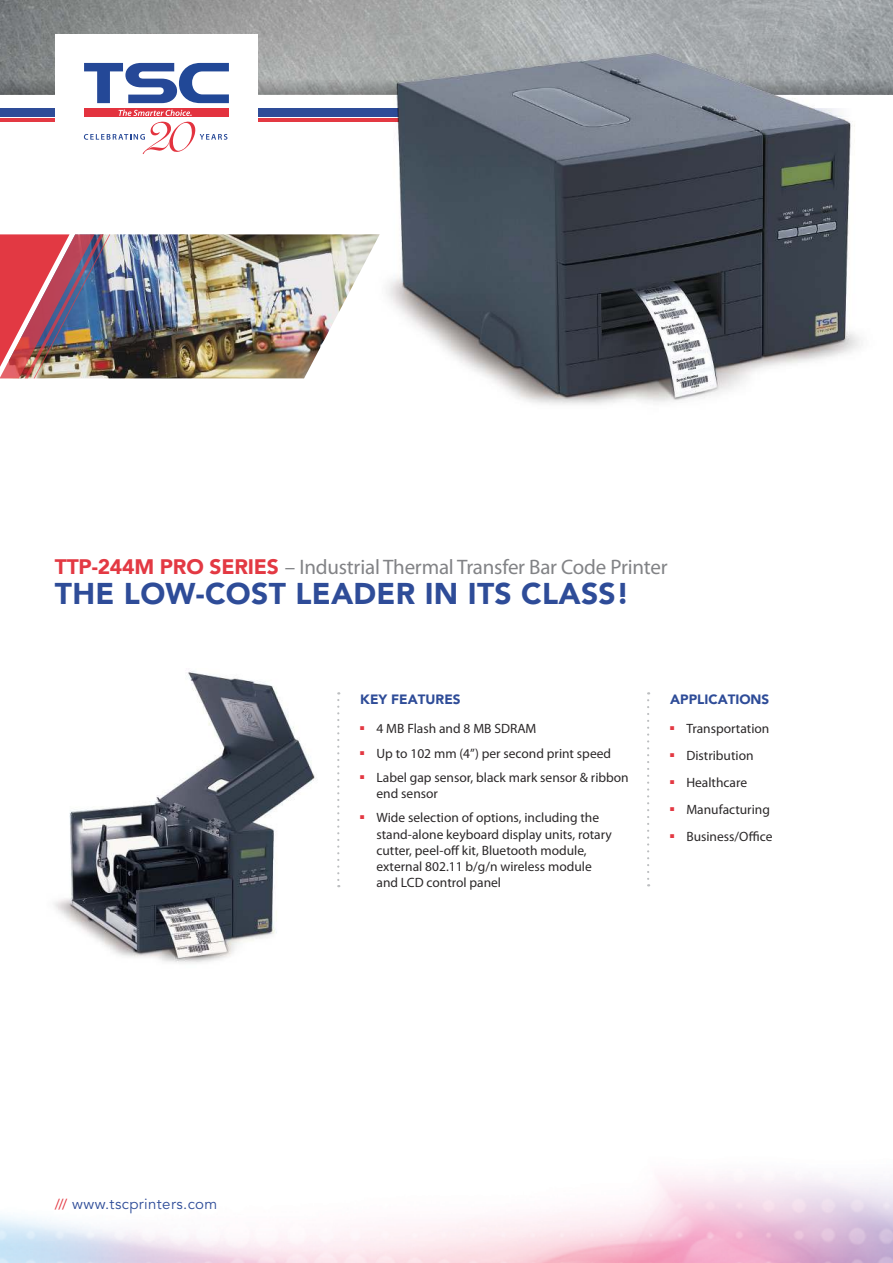
<style>
.page{position:relative;width:893px;height:1263px;background:#fff}
.page>*{position:absolute;margin:0;border:0;box-sizing:border-box;transform-origin:0 0}
.t1{font:900 30px "Avenir";letter-spacing:.01em;color:#2e4c98}
.t2{font:21px "Myriad Pro";letter-spacing:-.01em;color:#828386}
.t3{font:15px "Avenir";letter-spacing:.025em;color:#2e4c98}
.t4{font:13.5px/16.2px "Myriad Pro";color:#2b2829}
.t5{font:900 13.5px "Avenir";color:#2e4c98}
.s1{font-family:"Avenir";font-weight:900;color:#e33943}
.s2{font-family:"Myriad Pro";color:#e33943}
</style>
<div class="page">
<img style="left:0;top:0;width:893px;height:80px">
<img style="left:0;top:80px;width:348px;height:15px">
<img style="left:0;top:108px;width:348px;height:8px">
<img style="left:0;top:119px;width:348px;height:2px">
<div style="left:55px;top:34px;width:203px;height:153px;background:#fff"></div>
<svg style="left:84px;top:63px;width:145px;height:40px"></svg>
<div style="left:84px;top:108px;width:145px;height:9px;background:#e3333f"></div>
<svg style="left:119px;top:110px;width:73px;height:6px"></svg>
<svg style="left:84px;top:122px;width:143px;height:32px"></svg>
<img style="left:110px;top:234px;width:238px;height:144px">
<img style="left:0;top:234px;width:110px;height:144px">
<img style="left:348px;top:17px;width:545px;height:388px">
<img style="left:398px;top:53px;width:452px;height:344px">
<img style="left:54px;top:671px;width:287px;height:292px">
<svg style="left:337px;top:700px;width:2px;height:187px"></svg>
<svg style="left:647px;top:700px;width:2px;height:186px"></svg>
<h2 class="t2" style="left:55px;top:559px;width:614px"><span class="s1">TTP-244M PRO SERIES</span> – Industrial Thermal Transfer Bar Code Printer</h2>
<h1 class="t1" style="left:55px;top:576px;width:576px">THE LOW-COST LEADER IN ITS CLASS!</h1>
<p class="t3" style="left:55px;top:1198px;width:164px"><span class="s2">///</span> www.tscprinters.com</p>
<p class="t5" style="left:360px;top:691px;width:102px">KEY FEATURES</p>
<p class="t4" style="left:360px;top:722px;width:178px"><sup>■</sup> 4 MB Flash and 8 MB SDRAM</p>
<p class="t4" style="left:360px;top:746px;width:252px"><sup>■</sup> Up to 102 mm (4”) per second print speed</p>
<p class="t4" style="left:376px;top:770px;width:254px;text-indent:-16px"><sup>■</sup> Label gap sensor, black mark sensor &amp; ribbon end sensor</p>
<p class="t4" style="left:376px;top:811px;width:237px;text-indent:-16px"><sup>■</sup> Wide selection of options, including the stand-alone keyboard display units, rotary cutter, peel-of kit, Bluetooth module, external 802.11 b/g/n wireless module and LCD control panel</p>
<p class="t5" style="left:670px;top:691px;width:101px">APPLICATIONS</p>
<p class="t4" style="left:670px;top:722px;width:101px"><sup>■</sup> Transportation</p>
<p class="t4" style="left:670px;top:749px;width:85px"><sup>■</sup> Distribution</p>
<p class="t4" style="left:670px;top:776px;width:79px"><sup>■</sup> Healthcare</p>
<p class="t4" style="left:670px;top:803px;width:101px"><sup>■</sup> Manufacturing</p>
<p class="t4" style="left:670px;top:830px;width:104px"><sup>■</sup> Business/Oice</p>
</div>
